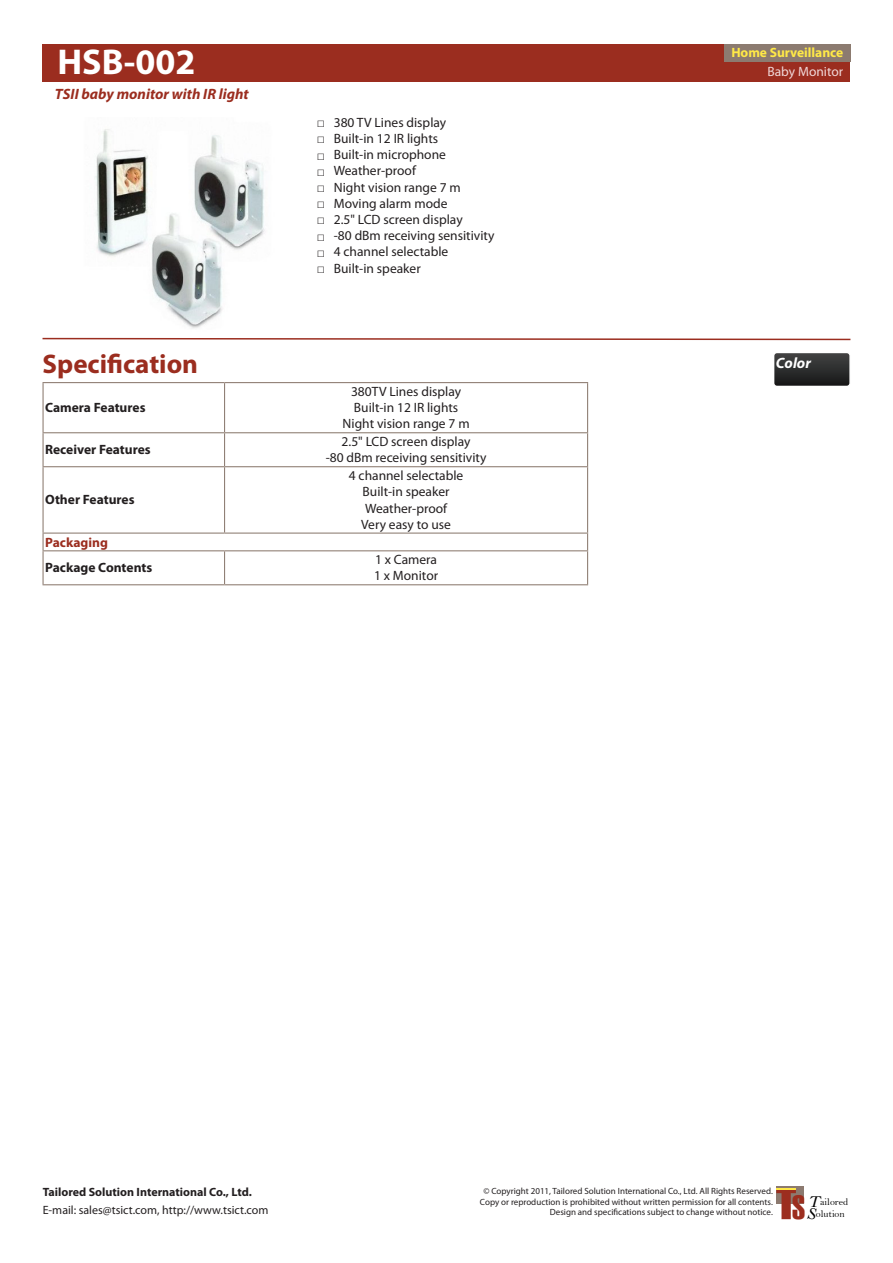
<style>
.page{position:relative;width:893px;height:1263px;background:#fff}
.page>*{position:absolute;margin:0;border:0;box-sizing:border-box;transform-origin:0 0}
.t1{font:700 36px "Myriad Pro";color:#fff}
.t2{font:700 27px "Myriad Pro";color:#9b2d1f}
.t3{font:italic 700 15px "Myriad Pro";color:#9b2d1f}
.t4{font:italic 700 15px "Myriad Pro";color:#fff}
.t5{font:13.5px "Myriad Pro";color:#231f20}
.t6{font:700 13.5px "Myriad Pro";color:#231f20}
.t7{font:700 13.5px "Myriad Pro";color:#ffe947}
.t8{font:13.5px "Myriad Pro";color:#f0d8d8}
.t9{font:700 13.5px "Myriad Pro";color:#9b2d1f}
.t10{font:12px "Myriad Pro";color:#231f20}
.t11{font:700 12px "Myriad Pro";color:#231f20}
.t12{font:10.05px/12.6px "Bell";color:#000}
.t13{font:9px "Myriad Pro";color:#231f20}
.s1{font-family:"Verdana"}
.s2{font-family:"Bell MT Italic";font-size:17.1px}
.s3{font-family:"Haettenschweiler";font-size:42.75px;color:#9c2e1f}
.s4{font-family:"Haettenschweiler";font-size:34.2px;color:#9c2e1f}
</style>
<div class="page">
<hr style="left:43px;top:382px;width:182px;height:1px;background:#8c7b70">
<hr style="left:43px;top:383px;width:1px;height:49px;background:#8c7b70">
<hr style="left:225px;top:382px;width:363px;height:1px;background:#8c7b70">
<hr style="left:224px;top:383px;width:1px;height:49px;background:#8c7b70">
<hr style="left:587px;top:383px;width:1px;height:49px;background:#8c7b70">
<hr style="left:43px;top:432px;width:182px;height:1px;background:#8c7b70">
<hr style="left:43px;top:433px;width:1px;height:33px;background:#8c7b70">
<hr style="left:225px;top:432px;width:363px;height:1px;background:#8c7b70">
<hr style="left:224px;top:433px;width:1px;height:33px;background:#8c7b70">
<hr style="left:587px;top:433px;width:1px;height:33px;background:#8c7b70">
<hr style="left:43px;top:466px;width:182px;height:1px;background:#8c7b70">
<hr style="left:43px;top:467px;width:1px;height:65px;background:#8c7b70">
<hr style="left:225px;top:466px;width:363px;height:1px;background:#8c7b70">
<hr style="left:224px;top:467px;width:1px;height:65px;background:#8c7b70">
<hr style="left:587px;top:467px;width:1px;height:65px;background:#8c7b70">
<hr style="left:43px;top:532px;width:182px;height:2px;background:#8c7b70">
<svg style="left:43px;top:534px;width:1px;height:16px"></svg>
<hr style="left:225px;top:532px;width:363px;height:2px;background:#8c7b70">
<svg style="left:587px;top:534px;width:1px;height:16px"></svg>
<hr style="left:43px;top:550px;width:182px;height:1px;background:#8c7b70">
<hr style="left:43px;top:551px;width:1px;height:33px;background:#8c7b70">
<hr style="left:225px;top:550px;width:363px;height:1px;background:#8c7b70">
<hr style="left:224px;top:551px;width:1px;height:33px;background:#8c7b70">
<hr style="left:587px;top:551px;width:1px;height:33px;background:#8c7b70">
<hr style="left:43px;top:584px;width:182px;height:1px;background:#8c7b70">
<hr style="left:225px;top:584px;width:363px;height:1px;background:#8c7b70">
<svg style="left:42px;top:337px;width:809px;height:4px"></svg>
<div style="left:43px;top:44px;width:807px;height:37px;background:#9b2d1f"></div>
<div style="left:776px;top:1186px;width:28px;height:17px;background:#8c7a70"></div>
<svg style="left:776px;top:1188px;width:20px;height:1px"></svg>
<svg style="left:776px;top:355px;width:72px;height:29px;background:#2c2d2d"></svg>
<div style="left:773px;top:352px;width:78px;height:35px;border:2px solid #fff;border-radius:3px"></div>
<img style="left:95px;top:129px;width:170px;height:200px">
<div style="left:724px;top:44px;width:126px;height:17px;background:#8c7b70"></div>
<p class="t1" style="left:57px;top:39px;width:139px">HSB-002</p>
<p class="t3" style="left:55px;top:84px;width:195px">TSII baby monitor with IR light</p>
<p class="t2" style="left:43px;top:347px;width:157px">Specification</p>
<p class="t6" style="left:45px;top:399px;width:102px">Camera Features</p>
<p class="t6" style="left:45px;top:441px;width:107px">Receiver Features</p>
<p class="t6" style="left:45px;top:491px;width:91px">Other Features</p>
<p class="t9" style="left:45px;top:533px;width:64px">Packaging</p>
<p class="t6" style="left:45px;top:559px;width:109px">Package Contents</p>
<p class="t5" style="left:317px;top:114px;width:131px"><span class="s1">□</span> 380 TV Lines display</p>
<p class="t5" style="left:317px;top:130px;width:123px"><span class="s1">□</span> Built-in 12 IR lights</p>
<p class="t5" style="left:317px;top:146px;width:131px"><span class="s1">□</span> Built-in microphone</p>
<p class="t5" style="left:317px;top:163px;width:101px"><span class="s1">□</span> Weather-proof</p>
<p class="t5" style="left:317px;top:179px;width:145px"><span class="s1">□</span> Night vision range 7 m</p>
<p class="t5" style="left:317px;top:195px;width:132px"><span class="s1">□</span> Moving alarm mode</p>
<p class="t5" style="left:317px;top:211px;width:147px"><span class="s1">□</span> 2.5" LCD screen display</p>
<p class="t5" style="left:317px;top:227px;width:179px"><span class="s1">□</span> -80 dBm receiving sensitivity</p>
<p class="t5" style="left:317px;top:244px;width:133px"><span class="s1">□</span> 4 channel selectable</p>
<p class="t5" style="left:317px;top:260px;width:105px"><span class="s1">□</span> Built-in speaker</p>
<p class="t5" style="left:351px;top:383px;width:112px">380TV Lines display</p>
<p class="t5" style="left:354px;top:399px;width:106px">Built-in 12 IR lights</p>
<p class="t5" style="left:343px;top:416px;width:128px">Night vision range 7 m</p>
<p class="t5" style="left:342px;top:433px;width:130px">2.5" LCD screen display</p>
<p class="t5" style="left:326px;top:449px;width:162px">-80 dBm receiving sensitivity</p>
<p class="t5" style="left:349px;top:467px;width:116px">4 channel selectable</p>
<p class="t5" style="left:363px;top:483px;width:88px">Built-in speaker</p>
<p class="t5" style="left:365px;top:500px;width:84px">Weather-proof</p>
<p class="t5" style="left:361px;top:516px;width:91px">Very easy to use</p>
<p class="t5" style="left:375px;top:551px;width:64px">1 x Camera</p>
<p class="t5" style="left:374px;top:568px;width:66px">1 x Monitor</p>
<p class="t7" style="left:731px;top:44px;width:113px">Home Surveillance</p>
<p class="t8" style="left:767px;top:63px;width:77px">Baby Monitor</p>
<p class="t4" style="left:776px;top:353px;width:37px">Color</p>
<p class="t11" style="left:43px;top:1184px;width:211px">Tailored Solution International Co., Ltd.</p>
<p class="t10" style="left:43px;top:1202px;width:227px">E-mail: sales@tsict.com, http://www.tsict.com</p>
<p class="t13" style="left:483px;top:1185px;width:291px">© Copyright 2011, Tailored Solution International Co., Ltd. All Rights Reserved.</p>
<p class="t13" style="left:480px;top:1196px;width:294px">Copy or reproduction is prohibited without written permission for all contents.</p>
<p class="t13" style="left:550px;top:1207px;width:224px">Design and specifications subject to change without notice.</p>
<p class="t12" style="left:776px;top:1195px;width:74px;text-indent:32px"><span class="s2">T</span>ailored<br><span class="s3">T</span><span class="s4">S</span><span class="s2">S</span>olution</p>
</div>
